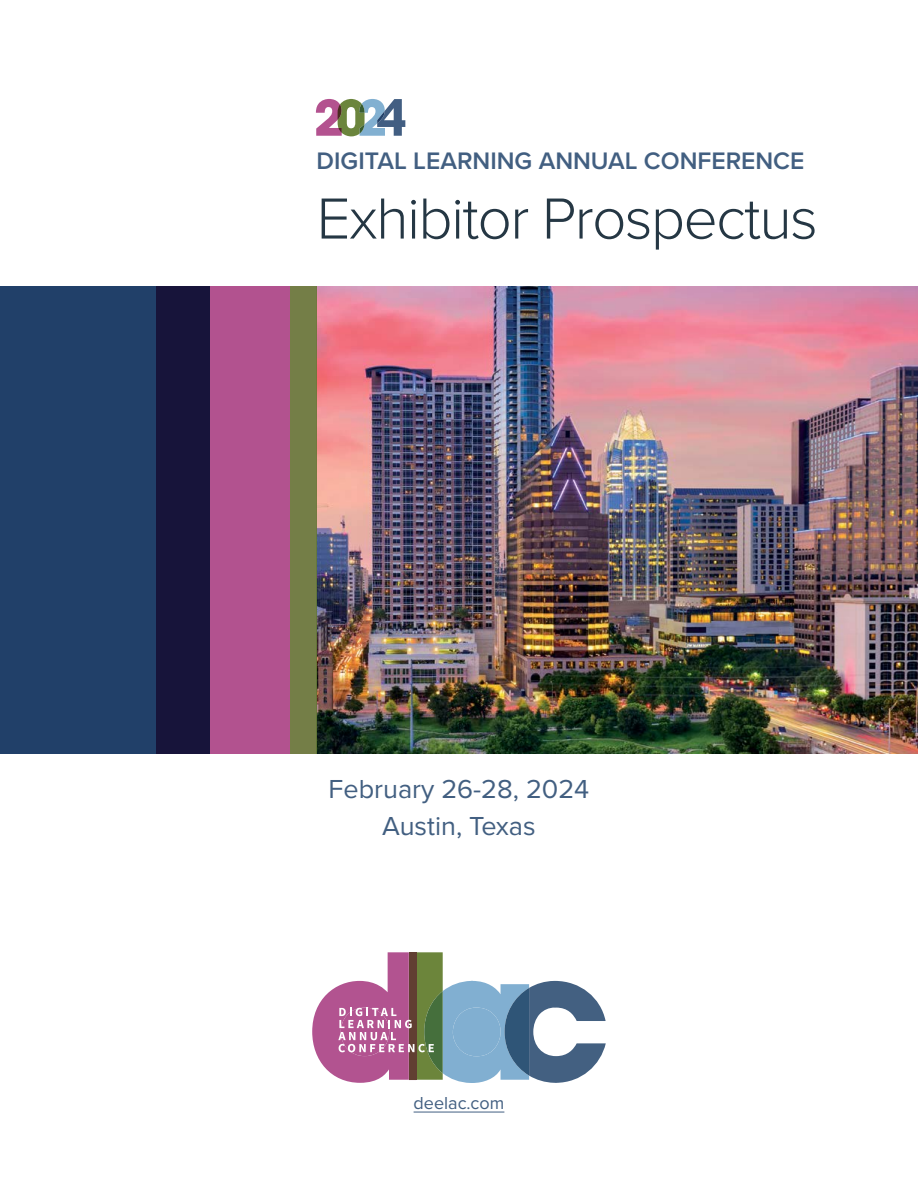
<style>
.page{position:relative;width:918px;height:1188px;background:#fff}
.page>*{position:absolute;margin:0;border:0;box-sizing:border-box;transform-origin:0 0}
.t1{font:300 60px "Proxima Nova";letter-spacing:-.025em;color:#253744}
.t2{font:27px/37.5px "Proxima Nova";color:#425f81;text-align:center}
.t3{font:600 24.75px "Proxima Nova";color:#425f81}
.t4{font:18px "Proxima Nova";color:#425f81}
</style>
<div class="page">
<img style="left:317px;top:287px;width:601px;height:467px">
<hr style="left:414px;top:1112px;width:90px;height:1px;background:#425e82">
<div style="left:0;top:287px;width:209px;height:467px;background:#214069"></div>
<svg style="left:157px;top:287px;width:133px;height:467px;fill:#b2528f"></svg>
<div style="left:290px;top:287px;width:27px;height:467px;background:#747e47"></div>
<svg style="left:312px;top:952px;width:294px;height:131px"></svg>
<svg style="left:316px;top:99px;width:89px;height:37px"></svg>
<p class="t3" style="left:317px;top:142px;width:489px">DIGITAL LEARNING ANNUAL CONFERENCE</p>
<h1 class="t1" style="left:317px;top:174px;width:503px">Exhibitor Prospectus</h1>
<p class="t2" style="left:329px;top:769px;width:262px">February 26-28, 2024<br>Austin, Texas</p>
<p class="t4" style="left:414px;top:1090px;width:92px">deelac.com</p>
</div>
